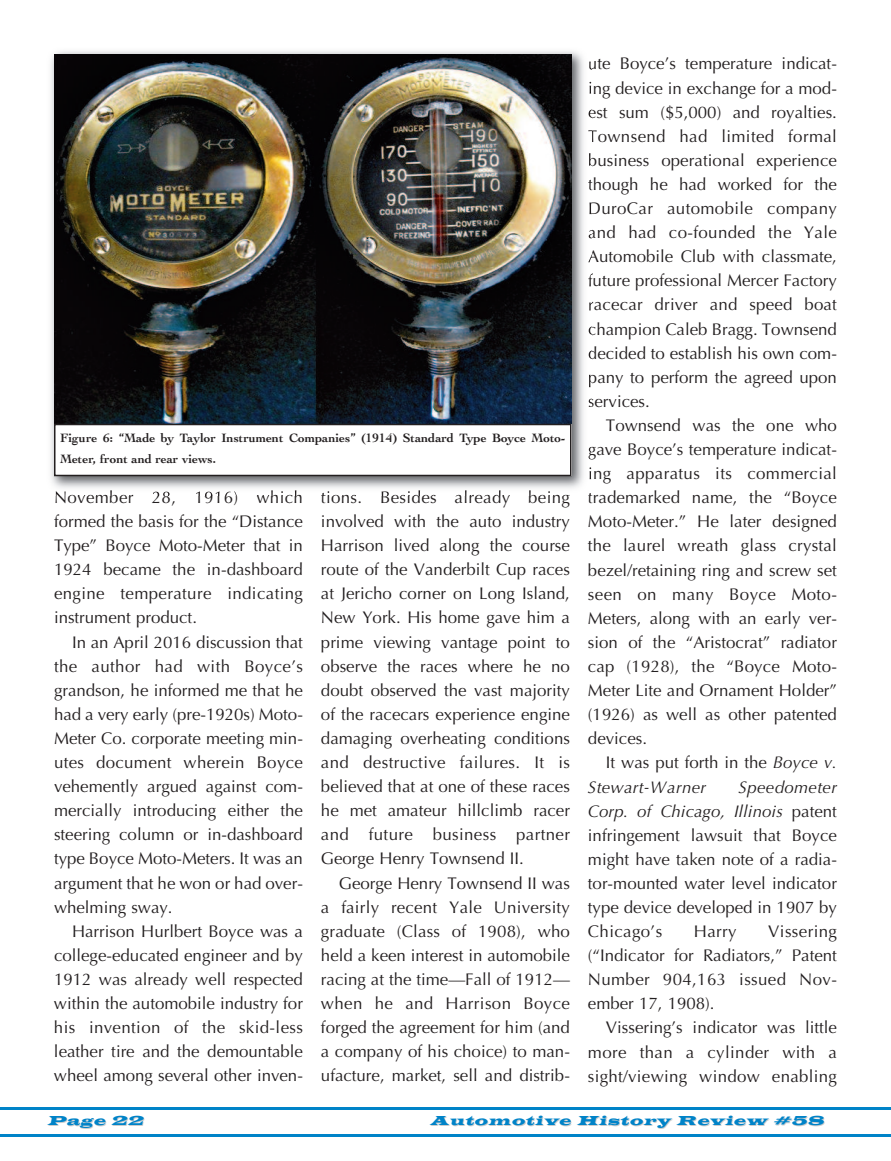
<style>
.page{position:relative;width:891px;height:1161px;background:#fff}
.page>*{position:absolute;margin:0;border:0;box-sizing:border-box;transform-origin:0 0}
.t1{font:16.8px/24.2px "Optima";color:#231f20;text-align:justify}
.t2{font:italic 16.8px/24.2px "Optima";letter-spacing:.02em;color:#231f20}
.t3{font:italic 13.5px "Latin Wide";letter-spacing:.05em;color:#0083c8}
.t4{font:700 12.75px/20.7px "Cochin";color:#231f20}
.s1{font-style:normal}
.s2{font-style:italic}
</style>
<div class="page">
<svg style="left:0;top:1107px;width:891px;height:30px"></svg>
<img style="left:51px;top:51px;width:540px;height:444px">
<img style="left:56px;top:491px;width:52px;height:4px">
<img style="left:321px;top:491px;width:36px;height:4px">
<svg style="left:589px;top:61px;width:2px;height:9px"></svg>
<svg style="left:589px;top:81px;width:2px;height:14px"></svg>
<svg style="left:589px;top:108px;width:2px;height:10px"></svg>
<svg style="left:589px;top:153px;width:2px;height:13px"></svg>
<svg style="left:588px;top:179px;width:3px;height:13px"></svg>
<svg style="left:590px;top:202px;width:1px;height:12px"></svg>
<svg style="left:589px;top:229px;width:2px;height:9px"></svg>
<svg style="left:588px;top:254px;width:3px;height:8px"></svg>
<svg style="left:588px;top:274px;width:3px;height:13px"></svg>
<svg style="left:589px;top:302px;width:2px;height:9px"></svg>
<svg style="left:589px;top:326px;width:2px;height:9px"></svg>
<svg style="left:589px;top:349px;width:2px;height:10px"></svg>
<svg style="left:589px;top:374px;width:2px;height:13px"></svg>
<svg style="left:589px;top:398px;width:2px;height:9px"></svg>
<svg style="left:589px;top:447px;width:2px;height:13px"></svg>
<svg style="left:589px;top:467px;width:2px;height:13px"></svg>
<img style="left:54px;top:54px;width:518px;height:370px">
<div style="left:55px;top:424px;width:516px;height:52px;background:#fff"></div>
<div style="left:54px;top:424px;width:518px;height:52px;border:2px solid #231f20"></div>
<p class="t4" style="left:60px;top:427px;width:507px">Figure 6: “Made by Taylor Instrument Companies” (1914) Standard Type Boyce Moto-<br>Meter, front and rear views.</p>
<p class="t1" style="left:54px;top:485px;width:251px">November 28, 1916) which formed the basis for the “Distance Type” Boyce Moto-Meter that in 1924 became the in-dashboard engine temperature indicating instrument product.</p>
<p class="t1" style="left:54px;top:630px;width:251px;text-indent:18px">In an April 2016 discussion that the author had with Boyce’s grandson, he informed me that he had a very early (pre-1920s) Moto-Meter Co. corporate meeting min&shy;utes document wherein Boyce vehemently argued against com&shy;mercially introducing either the steering column or in-dashboard type Boyce Moto-Meters. It was an argument that he won or had over&shy;whelming sway.</p>
<p class="t1" style="left:54px;top:919px;width:251px;text-indent:18px">Harrison Hurlbert Boyce was a college-educated engineer and by 1912 was already well respected within the automobile industry for his invention of the skid-less leather tire and the demountable wheel among several other inven-</p>
<p class="t1" style="left:321px;top:485px;width:251px">tions. Besides already being involved with the auto industry Harrison lived along the course route of the Vanderbilt Cup races at Jericho corner on Long Island, New York. His home gave him a prime viewing vantage point to observe the races where he no doubt observed the vast majority of the racecars experience engine damaging overheating conditions and destructive failures. It is believed that at one of these races he met amateur hillclimb racer and future business partner George Henry Townsend II.</p>
<p class="t1" style="left:321px;top:871px;width:251px;text-indent:18px">George Henry Townsend II was a fairly recent Yale University graduate (Class of 1908), who held a keen interest in automobile racing at the time—Fall of 1912— when he and Harrison Boyce forged the agreement for him (and a company of his choice) to man&shy;ufacture, market, sell and distrib-</p>
<p class="t1" style="left:588px;top:52px;width:251px">ute Boyce’s temperature indicat&shy;ing device in exchange for a mod&shy;est sum ($5,000) and royalties.<br>Townsend had limited formal business operational experience though he had worked for the DuroCar automobile company and had co-founded the Yale Automobile Club with classmate, future professional Mercer Factory racecar driver and speed boat champion Caleb Bragg. Townsend decided to establish his own com&shy;pany to perform the agreed upon services.</p>
<p class="t1" style="left:588px;top:413px;width:251px;text-indent:18px">Townsend was the one who gave Boyce’s temperature indicat&shy;ing apparatus its commercial trademarked name, the “Boyce Moto-Meter.” He later designed the laurel wreath glass crystal bezel/retaining ring and screw set seen on many Boyce Moto-Meters, along with an early ver&shy;sion of the “Aristocrat” radiator cap (1928), the “Boyce Moto-Meter Lite and Ornament Holder” (1926) as well as other patented devices.</p>
<p class="t2" style="left:588px;top:751px;width:250px;text-indent:18px"><span class="s1">It was put forth in the</span> Boyce v.<br>Stewart-Warner</p>
<p class="t1" style="left:588px;top:775px;width:250px;text-indent:151px"><span class="s2">Speedometer Corp. of Chicago, Illinois</span> patent infringement lawsuit that Boyce might have taken note of a radia&shy;tor-mounted water level indicator type device developed in 1907 by Chicago’s</p>
<p class="t1" style="left:588px;top:920px;width:250px;text-indent:180px">Vissering (“Indicator for Radiators,” Patent Number 904,163 issued Nov&shy;ember 17, 1908).</p>
<p class="t1" style="left:588px;top:1016px;width:251px;text-indent:18px">Vissering’s indicator was little more than a cylinder with a sight/viewing window enabling</p>
<p class="t1" style="left:694px;top:920px;width:44px">Harry</p>
<p class="t3" style="left:47px;top:1113px;width:101px">Page 22</p>
<p class="t3" style="left:430px;top:1113px;width:399px">Automotive History Review #58</p>
</div>
